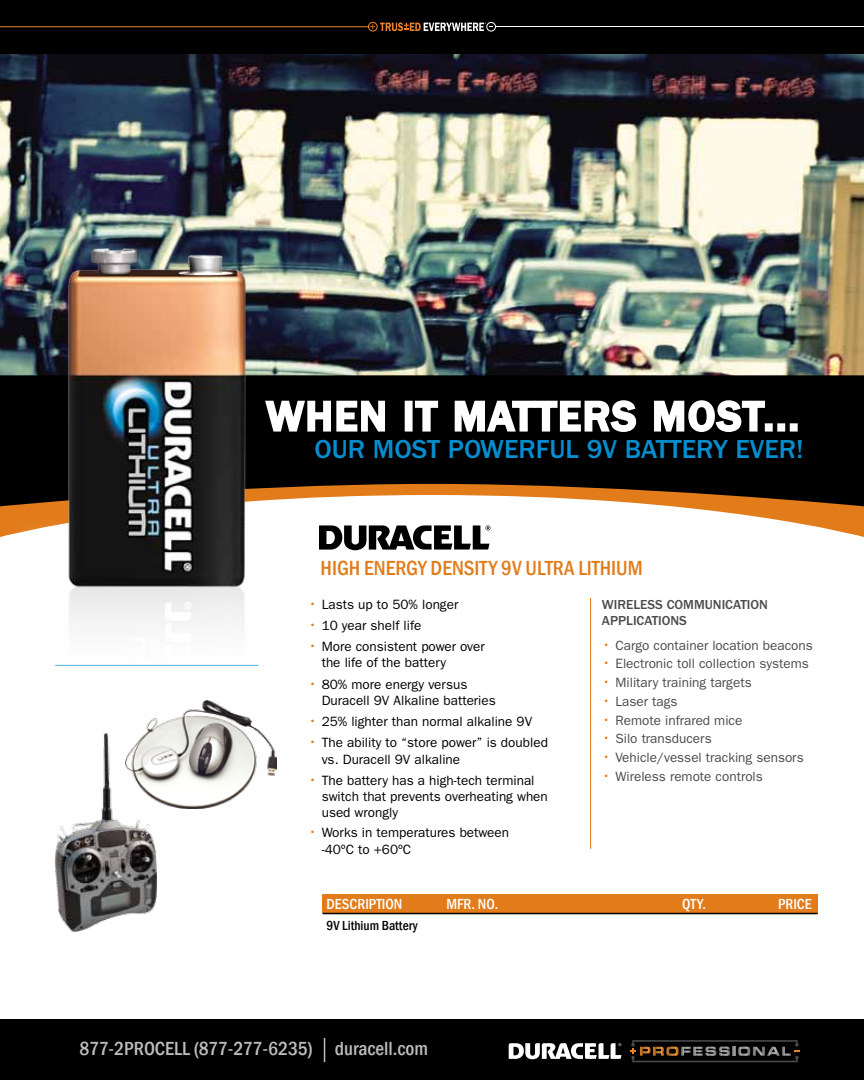
<style>
.page{position:relative;width:864px;height:1080px;background:#fff}
.page>*{position:absolute;margin:0;border:0;box-sizing:border-box;transform-origin:0 0}
.t1{font:500 42px "Franklin Gothic";letter-spacing:.05em;color:#fff}
.t2{font:500 27px "Franklin Gothic";color:#048ecf}
.t3{font:500 condensed 21px "Franklin Gothic";color:#e27c1a}
.t4{font:500 condensed 19.5px "Franklin Gothic";color:#bcbdbd}
.t5{font:500 condensed 15px "Franklin Gothic";color:#fff}
.t6{font:13.5px/16.2px "Franklin Gothic";color:#000}
.t7{font:13.5px "Franklin Gothic";color:#4a4b4b}
.t8{font:500 13.5px/16.2px "Franklin Gothic";color:#4a4b4b}
.t9{font:500 condensed 13.5px "Franklin Gothic";color:#000}
.s1{font-size:15px;color:#e27c1a}
</style>
<div class="page">
<svg style="left:0;top:506px;width:864px;height:31px"></svg>
<img style="left:0;top:54px;width:864px;height:321px">
<svg style="left:0;top:375px;width:864px;height:131px;background:#241a10"></svg>
<div style="left:323px;top:894px;width:495px;height:19px;background:#e27c1a"></div>
<div style="left:0;top:0;width:864px;height:54px;background:#000"></div>
<hr style="left:495px;top:26px;width:369px;height:1px;background:#fff">
<hr style="left:0;top:26px;width:369px;height:1px;background:#ed832c">
<div style="left:368px;top:22px;width:10px;height:9px;border:1px solid #ed832c;border-radius:50%"></div>
<div style="left:486px;top:22px;width:10px;height:9px;border:1px solid #fff;border-radius:50%"></div>
<svg style="left:370px;top:23px;width:123px;height:8px"></svg>
<svg style="left:319px;top:525px;width:172px;height:25px"></svg>
<hr style="left:590px;top:598px;width:1px;height:251px;background:#e27c1a">
<hr style="left:323px;top:913px;width:495px;height:1px;background:#000">
<svg style="left:287px;top:397px;width:99px;height:37px"></svg>
<div style="left:405px;top:401px;width:8px;height:31px;border:3px solid #fff"></div>
<svg style="left:414px;top:399px;width:25px;height:34px"></svg>
<svg style="left:453px;top:387px;width:185px;height:47px"></svg>
<svg style="left:653px;top:387px;width:113px;height:47px"></svg>
<div style="left:765px;top:423px;width:8px;height:9px;border:3px solid #fff"></div>
<div style="left:777px;top:423px;width:8px;height:9px;border:3px solid #fff"></div>
<div style="left:790px;top:423px;width:8px;height:9px;border:3px solid #fff"></div>
<div style="left:0;top:1020px;width:864px;height:60px;background:#000"></div>
<svg style="left:509px;top:1043px;width:113px;height:16px"></svg>
<svg style="left:630px;top:1040px;width:170px;height:22px"></svg>
<svg style="left:324px;top:1038px;width:1px;height:24px"></svg>
<img style="left:24px;top:235px;width:263px;height:574px">
<img style="left:54px;top:733px;width:103px;height:199px">
<img style="left:126px;top:700px;width:150px;height:108px">
<h1 class="t1" style="left:267px;top:393px;width:534px">WHEN IT MATTERS MOST...</h1>
<h2 class="t2" style="left:314px;top:434px;width:491px">OUR MOST POWERFUL 9V BATTERY EVER!</h2>
<h3 class="t3" style="left:321px;top:554px;width:324px">HIGH ENERGY DENSITY 9V ULTRA LITHIUM</h3>
<p class="t6" style="left:308px;top:596px;width:152px"><span class="s1">•</span> Lasts up to 50% longer</p>
<p class="t6" style="left:308px;top:617px;width:115px"><span class="s1">•</span> 10 year shelf life</p>
<p class="t6" style="left:322px;top:639px;width:165px;text-indent:-13px"><span class="s1">•</span> More consistent power over the life of the battery</p>
<p class="t6" style="left:322px;top:676px;width:176px;text-indent:-13px"><span class="s1">•</span> 80% more energy versus<br>Duracell 9V Alkaline batteries</p>
<p class="t6" style="left:308px;top:714px;width:226px"><span class="s1">•</span> 25% lighter than normal alkaline 9V</p>
<p class="t6" style="left:322px;top:735px;width:228px;text-indent:-13px"><span class="s1">•</span> The ability to “store power” is doubled vs. Duracell 9V alkaline</p>
<p class="t6" style="left:322px;top:772px;width:228px;text-indent:-13px"><span class="s1">•</span> The battery has a high-tech terminal switch that prevents overheating when used wrongly</p>
<p class="t6" style="left:322px;top:825px;width:189px;text-indent:-13px"><span class="s1">•</span> Works in temperatures between -40ºC to +60ºC</p>
<p class="t8" style="left:602px;top:596px;width:167px">WIRELESS COMMUNICATION<br>APPLICATIONS</p>
<p class="t7" style="left:602px;top:637px;width:212px"><span class="s1">•</span> Cargo container location beacons</p>
<p class="t7" style="left:602px;top:656px;width:208px"><span class="s1">•</span> Electronic toll collection systems</p>
<p class="t7" style="left:602px;top:675px;width:151px"><span class="s1">•</span> Military training targets</p>
<p class="t7" style="left:602px;top:694px;width:77px"><span class="s1">•</span> Laser tags</p>
<p class="t7" style="left:602px;top:712px;width:142px"><span class="s1">•</span> Remote infrared mice</p>
<p class="t7" style="left:602px;top:731px;width:111px"><span class="s1">•</span> Silo transducers</p>
<p class="t7" style="left:602px;top:750px;width:203px"><span class="s1">•</span> Vehicle/vessel tracking sensors</p>
<p class="t7" style="left:602px;top:769px;width:162px"><span class="s1">•</span> Wireless remote controls</p>
<p class="t5" style="left:327px;top:894px;width:104px">DESCRIPTION M</p>
<p class="t5" style="left:457px;top:894px;width:43px">FR. NO.</p>
<p class="t5" style="left:682px;top:894px;width:47px">QTY. PRIC</p>
<p class="t5" style="left:805px;top:894px;width:8px">E</p>
<p class="t9" style="left:327px;top:916px;width:93px">9V LITHIUM BATTERY</p>
<h3 class="t4" style="left:80px;top:1035px;width:56px">877-2PROC</h3>
<h3 class="t4" style="left:165px;top:1035px;width:264px">ELL (877-277-6235) DURACELL.COM</h3>
</div>
